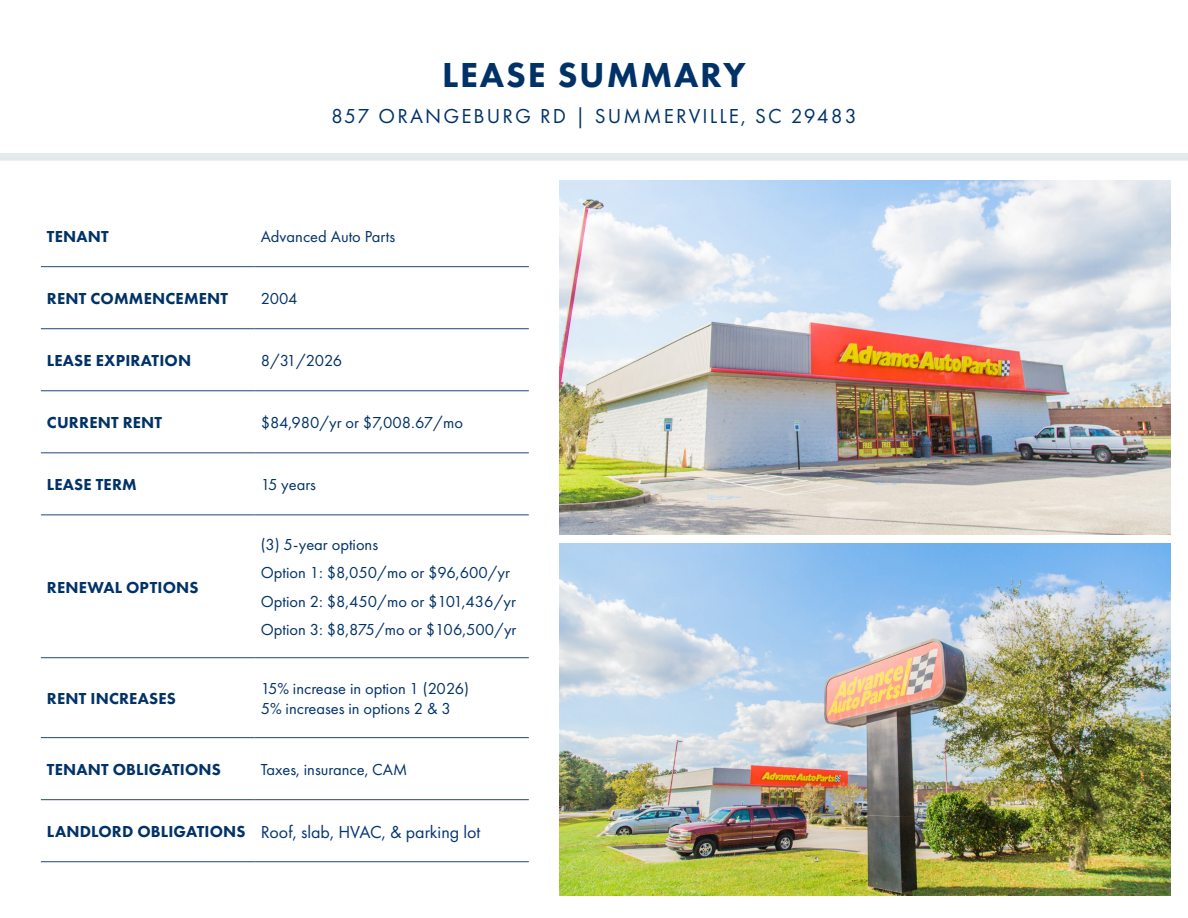
<style>
.page{position:relative;width:1188px;height:918px;background:#fff}
.page>*{position:absolute;margin:0;border:0;box-sizing:border-box;transform-origin:0 0}
.t1{font:800 36px "Futura PT";letter-spacing:.05em;color:#003268}
.t2{font:21px "Futura PT";letter-spacing:.1em;color:#003268}
.t3{font:18px "Futura PT";color:#053474}
.t4{font:16.5px "Futura PT";color:#003268}
.t5{font:800 16.5px "Futura PT";letter-spacing:.01em;color:#003268}
</style>
<div class="page">
<hr style="left:41px;top:266px;width:214px;height:1px;background:#234575">
<hr style="left:255px;top:266px;width:274px;height:1px;background:#234575">
<hr style="left:41px;top:391px;width:214px;height:1px;background:#234575">
<hr style="left:255px;top:391px;width:274px;height:1px;background:#234575">
<hr style="left:41px;top:515px;width:214px;height:1px;background:#234575">
<hr style="left:255px;top:515px;width:274px;height:1px;background:#234575">
<hr style="left:41px;top:737px;width:214px;height:1px;background:#234575">
<hr style="left:255px;top:737px;width:274px;height:1px;background:#234575">
<hr style="left:41px;top:861px;width:214px;height:1px;background:#234575">
<hr style="left:255px;top:861px;width:274px;height:1px;background:#234575">
<hr style="left:41px;top:328px;width:214px;height:1px;background:#234575">
<hr style="left:255px;top:328px;width:274px;height:1px;background:#234575">
<hr style="left:41px;top:453px;width:214px;height:1px;background:#234575">
<hr style="left:255px;top:453px;width:274px;height:1px;background:#234575">
<hr style="left:41px;top:657px;width:214px;height:1px;background:#234575">
<hr style="left:255px;top:657px;width:274px;height:1px;background:#234575">
<hr style="left:41px;top:799px;width:214px;height:1px;background:#234575">
<hr style="left:255px;top:799px;width:274px;height:1px;background:#234575">
<div style="left:0;top:153px;width:1188px;height:8px;background:#e4e9ec"></div>
<img style="left:559px;top:543px;width:611px;height:353px">
<img style="left:559px;top:180px;width:611px;height:354px">
<p class="t1" style="left:442px;top:52px;width:305px">LEASE SUMMARY</p>
<p class="t2" style="left:331px;top:103px;width:527px">857 ORANGEBURG RD | SUMMERVILLE, SC 29483</p>
<p class="t5" style="left:47px;top:226px;width:63px">TENANT</p>
<p class="t4" style="left:261px;top:227px;width:136px">Advanced Auto Parts</p>
<p class="t5" style="left:47px;top:288px;width:183px">RENT COMMENCEMENT</p>
<p class="t4" style="left:261px;top:289px;width:38px">2004</p>
<p class="t5" style="left:47px;top:350px;width:146px">LEASE EXPIRATION</p>
<p class="t4" style="left:261px;top:351px;width:83px">8/31/2026</p>
<p class="t5" style="left:47px;top:412px;width:117px">CURRENT RENT</p>
<p class="t4" style="left:261px;top:413px;width:204px">$84,980/yr or $7,008.67/mo</p>
<p class="t5" style="left:47px;top:474px;width:91px">LEASE TERM</p>
<p class="t4" style="left:261px;top:475px;width:57px">15 years</p>
<p class="t5" style="left:47px;top:577px;width:153px">RENEWAL OPTIONS</p>
<p class="t5" style="left:47px;top:688px;width:130px">RENT INCREASES</p>
<p class="t4" style="left:261px;top:535px;width:119px">(3) 5-year options</p>
<p class="t4" style="left:261px;top:563px;width:251px">Option 1: $8,050/mo or $96,600/yr</p>
<p class="t4" style="left:261px;top:592px;width:257px">Option 2: $8,450/mo or $101,436/yr</p>
<p class="t4" style="left:261px;top:620px;width:257px">Option 3: $8,875/mo or $106,500/yr</p>
<p class="t4" style="left:261px;top:679px;width:210px">15% increase in option 1 (2026)</p>
<p class="t4" style="left:261px;top:699px;width:192px">5% increases in options 2 &amp; 3</p>
<p class="t5" style="left:47px;top:759px;width:175px">TENANT OBLIGATIONS</p>
<p class="t4" style="left:261px;top:760px;width:148px">Taxes, insurance, CAM</p>
<p class="t5" style="left:47px;top:821px;width:200px">LANDLORD OBLIGATIONS</p>
<p class="t3" style="left:261px;top:821px;width:221px">Roof, slab, HVAC, &amp; parking lot</p>
</div>
